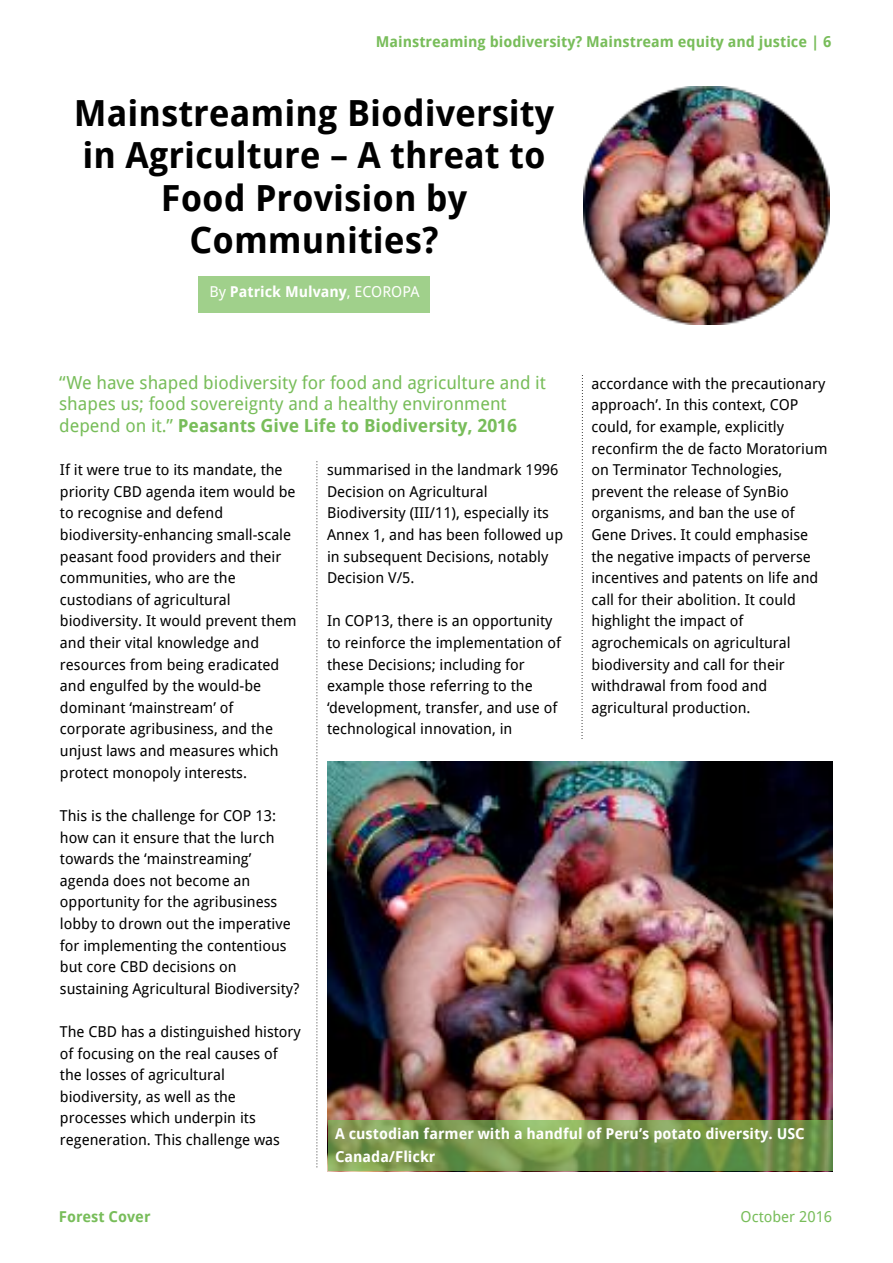
<style>
.page{position:relative;width:893px;height:1263px;background:#fff}
.page>*{position:absolute;margin:0;border:0;box-sizing:border-box;transform-origin:0 0}
.t1{font:700 36px/42.2px "Droid Sans";color:#000;text-align:center}
.t2{font:18px/21.6px "Droid Sans";color:#78bd5a}
.t3{font:15px/21.6px "Droid Sans";color:#000}
.t4{font:700 15px/22.5px "Droid Sans";color:#fff}
.t5{font:700 15px "Droid Sans";color:#78bd5a}
.t6{font:15px "Droid Sans";color:#78bd5a}
.s1{font-weight:400}
.s2{font-weight:700}
</style>
<div class="page">
<div style="left:198px;top:276px;width:232px;height:36px;background:#a0d08b"></div>
<img style="left:584px;top:87px;width:246px;height:237px">
<svg style="left:316px;top:461px;width:1px;height:707px"></svg>
<svg style="left:582px;top:375px;width:1px;height:364px"></svg>
<img style="left:327px;top:762px;width:505px;height:409px">
<div style="left:328px;top:1120px;width:505px;height:51px;background:#78bd5a;opacity:.7"></div>
<p class="t5" style="left:376px;top:33px;width:457px">Mainstreaming biodiversity? Mainstream equity and justice | 6</p>
<h1 class="t1" style="left:74px;top:93px;width:482px">Mainstreaming Biodiversity in Agriculture – A threat to<br>Food Provision by<br>Communities?</h1>
<p class="t4" style="left:209px;top:281px;width:212px"><span class="s1">By</span> Patrick Mulvany<span class="s1">, ECOROPA</span></p>
<p class="t2" style="left:59px;top:372px;width:488px">“We have shaped biodiversity for food and agriculture and it shapes us; food sovereignty and a healthy environment depend on it.” <span class="s2">Peasants Give Life to Biodiversity, 2016</span></p>
<p class="t3" style="left:591px;top:373px;width:237px">accordance with the precautionary approach’. In this context, COP could, for example, explicitly reconfirm the de facto Moratorium on Terminator Technologies, prevent the release of SynBio organisms, and ban the use of<br>Gene Drives. It could emphasise the negative impacts of perverse incentives and patents on life and call for their abolition. It could highlight the impact of agrochemicals on agricultural biodiversity and call for their withdrawal from food and agricultural production.</p>
<p class="t3" style="left:60px;top:459px;width:238px">If it were true to its mandate, the priority CBD agenda item would be to recognise and defend biodiversity-enhancing small-scale peasant food providers and their communities, who are the custodians of agricultural biodiversity. It would prevent them and their vital knowledge and resources from being eradicated and engulfed by the would-be dominant ‘mainstream’ of corporate agribusiness, and the unjust laws and measures which protect monopoly interests.</p>
<p class="t3" style="left:60px;top:805px;width:241px">This is the challenge for COP 13: how can it ensure that the lurch towards the ‘mainstreaming’ agenda does not become an opportunity for the agribusiness lobby to drown out the imperative for implementing the contentious but core CBD decisions on sustaining Agricultural Biodiversity?</p>
<p class="t3" style="left:60px;top:1021px;width:242px">The CBD has a distinguished history of focusing on the real causes of the losses of agricultural biodiversity, as well as the processes which underpin its regeneration. This challenge was</p>
<p class="t3" style="left:327px;top:459px;width:238px">summarised in the landmark 1996<br>Decision on Agricultural<br>Biodiversity (III/11), especially its<br>Annex 1, and has been followed up in subsequent Decisions, notably<br>Decision V/5.</p>
<p class="t3" style="left:327px;top:610px;width:235px">In COP13, there is an opportunity to reinforce the implementation of these Decisions; including for example those referring to the ‘development, transfer, and use of technological innovation, in</p>
<p class="t4" style="left:335px;top:1123px;width:471px">A custodian farmer with a handful of Peru’s potato diversity. USC<br>Canada/Flickr</p>
<p class="t5" style="left:59px;top:1208px;width:93px">Forest Cover</p>
<p class="t6" style="left:741px;top:1208px;width:93px">October 2016</p>
</div>
